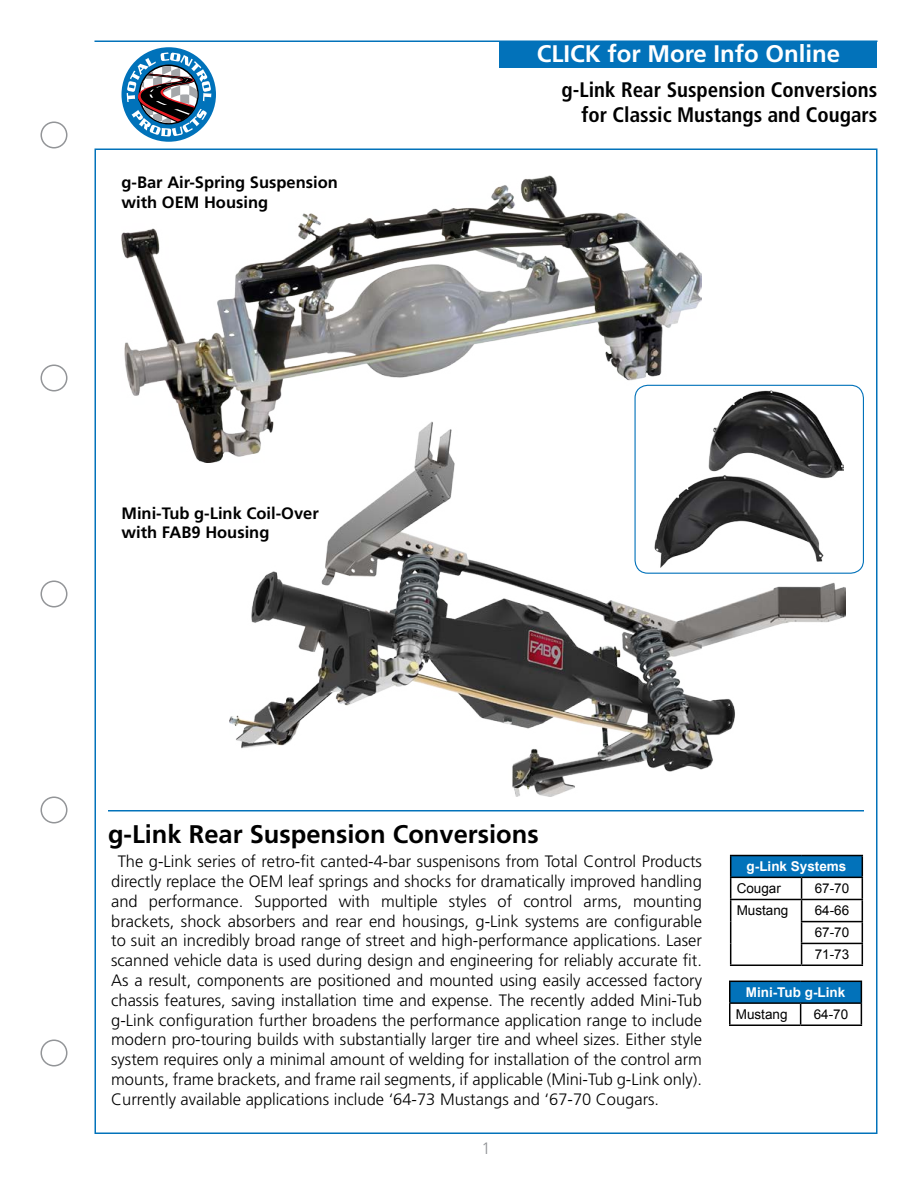
<style>
.page{position:relative;width:918px;height:1188px;background:#fff}
.page>*{position:absolute;margin:0;border:0;box-sizing:border-box;transform-origin:0 0}
.t1{font:700 25.5px "Frutiger LT Std";color:#000}
.t2{font:700 24px "Frutiger LT Std";color:#fff}
.t3{font:700 condensed 21px/25.2px "Frutiger LT Std";color:#000;text-align:right}
.t4{font:300 16.5px/19.8px "Frutiger LT Std";color:#000;text-align:justify}
.t5{font:700 16.5px/19.8px "Frutiger LT Std";color:#000}
.t6{font:300 16.5px "Frutiger LT Std";color:#939598}
.t7{font:13.5px/22px "Arial";color:#000;text-align:justify}
.t8{font:700 13.5px "Arial";color:#fff}
</style>
<div class="page">
<div style="left:40px;top:1039px;width:28px;height:27px;border:2px solid #939598;border-radius:50%"></div>
<div style="left:40px;top:364px;width:28px;height:27px;border:2px solid #939598;border-radius:50%"></div>
<div style="left:40px;top:580px;width:28px;height:27px;border:2px solid #939598;border-radius:50%"></div>
<div style="left:40px;top:796px;width:28px;height:27px;border:2px solid #939598;border-radius:50%"></div>
<div style="left:40px;top:121px;width:28px;height:27px;border:2px solid #939598;border-radius:50%"></div>
<hr style="left:94px;top:40px;width:784px;height:2px;background:#0272ba">
<div style="left:122px;top:47px;width:94px;height:95px;background:#0072ba;border-radius:50%"></div>
<svg style="left:127px;top:52px;width:84px;height:85px"></svg>
<div style="left:500px;top:41px;width:378px;height:27px;background:#0272ba"></div>
<hr style="left:108px;top:810px;width:756px;height:2px;background:#0272ba">
<img style="left:229px;top:462px;width:617px;height:334px">
<img style="left:122px;top:176px;width:580px;height:286px">
<div style="left:731px;top:856px;width:131px;height:21px;background:#0272ba"></div>
<hr style="left:730px;top:855px;width:72px;height:1px;background:#000">
<hr style="left:802px;top:855px;width:61px;height:1px;background:#000">
<hr style="left:730px;top:877px;width:72px;height:1px;background:#000">
<hr style="left:802px;top:877px;width:61px;height:1px;background:#000">
<hr style="left:730px;top:899px;width:72px;height:1px;background:#000">
<hr style="left:802px;top:899px;width:61px;height:1px;background:#000">
<hr style="left:801px;top:921px;width:62px;height:1px;background:#000">
<svg style="left:730px;top:856px;width:1px;height:109px"></svg>
<hr style="left:801px;top:943px;width:62px;height:1px;background:#000">
<svg style="left:801px;top:878px;width:1px;height:87px"></svg>
<svg style="left:862px;top:856px;width:1px;height:109px"></svg>
<hr style="left:730px;top:965px;width:72px;height:1px;background:#000">
<hr style="left:802px;top:965px;width:61px;height:1px;background:#000">
<div style="left:730px;top:981px;width:131px;height:22px;background:#0272ba"></div>
<hr style="left:729px;top:981px;width:72px;height:1px;background:#000">
<hr style="left:801px;top:981px;width:61px;height:1px;background:#000">
<hr style="left:729px;top:1002px;width:72px;height:2px;background:#000">
<svg style="left:729px;top:982px;width:1px;height:42px"></svg>
<hr style="left:801px;top:1002px;width:61px;height:2px;background:#000">
<svg style="left:800px;top:1004px;width:1px;height:20px"></svg>
<svg style="left:861px;top:982px;width:1px;height:42px"></svg>
<hr style="left:729px;top:1024px;width:72px;height:2px;background:#000">
<hr style="left:801px;top:1024px;width:61px;height:2px;background:#000">
<img style="left:655px;top:391px;width:189px;height:177px">
<div style="left:635px;top:385px;width:229px;height:189px;border:1px solid #0272ba;border-radius:13px"></div>
<p class="t5" style="left:122px;top:172px;width:218px">g-Bar Air-Spring Suspension with OEM Housing</p>
<p class="t5" style="left:122px;top:503px;width:199px">Mini-Tub g-Link Coil-Over with FAB9 Housing</p>
<h2 class="t2" style="left:537px;top:40px;width:305px">CLICK for More Info Online</h2>
<p class="t3" style="left:562px;top:77px;width:317px">g-Link Rear Suspension Conversions for Classic Mustangs and Cougars</p>
<h1 class="t1" style="left:108px;top:819px;width:432px">g-Link Rear Suspension Conversions</h1>
<p class="t4" style="left:111px;top:852px;width:592px;text-indent:6px">The g-Link series of retro-fit canted-4-bar suspenisons from Total Control Products directly replace the OEM leaf springs and shocks for dramatically improved handling and performance. Supported with multiple styles of control arms, mounting brackets, shock absorbers and rear end housings, g-Link systems are configurable to suit an incredibly broad range of street and high-performance applications. Laser scanned vehicle data is used during design and engineering for reliably accurate fit.<br>As a result, components are positioned and mounted using easily accessed factory chassis features, saving installation time and expense. The recently added Mini-Tub g-Link configuration further broadens the performance application range to include modern pro-touring builds with substantially larger tire and wheel sizes. Either style system requires only a minimal amount of welding for installation of the control arm mounts, frame brackets, and frame rail segments, if applicable (Mini-Tub g-Link only).<br>Currently available applications include ‘64-73 Mustangs and ‘67-70 Cougars.</p>
<p class="t8" style="left:747px;top:858px;width:101px">g-Link Systems</p>
<p class="t7" style="left:737px;top:878px;width:46px">Cougar</p>
<p class="t7" style="left:815px;top:878px;width:36px">67-70</p>
<p class="t7" style="left:737px;top:900px;width:53px">Mustang</p>
<p class="t7" style="left:815px;top:900px;width:36px">64-66<br>67-70<br>71-73</p>
<p class="t8" style="left:746px;top:983px;width:101px">Mini-Tub g-Link</p>
<p class="t7" style="left:736px;top:1003px;width:53px">Mustang</p>
<p class="t7" style="left:814px;top:1003px;width:36px">64-70</p>
<p class="t6" style="left:481px;top:1139px;width:11px">1</p>
</div>
